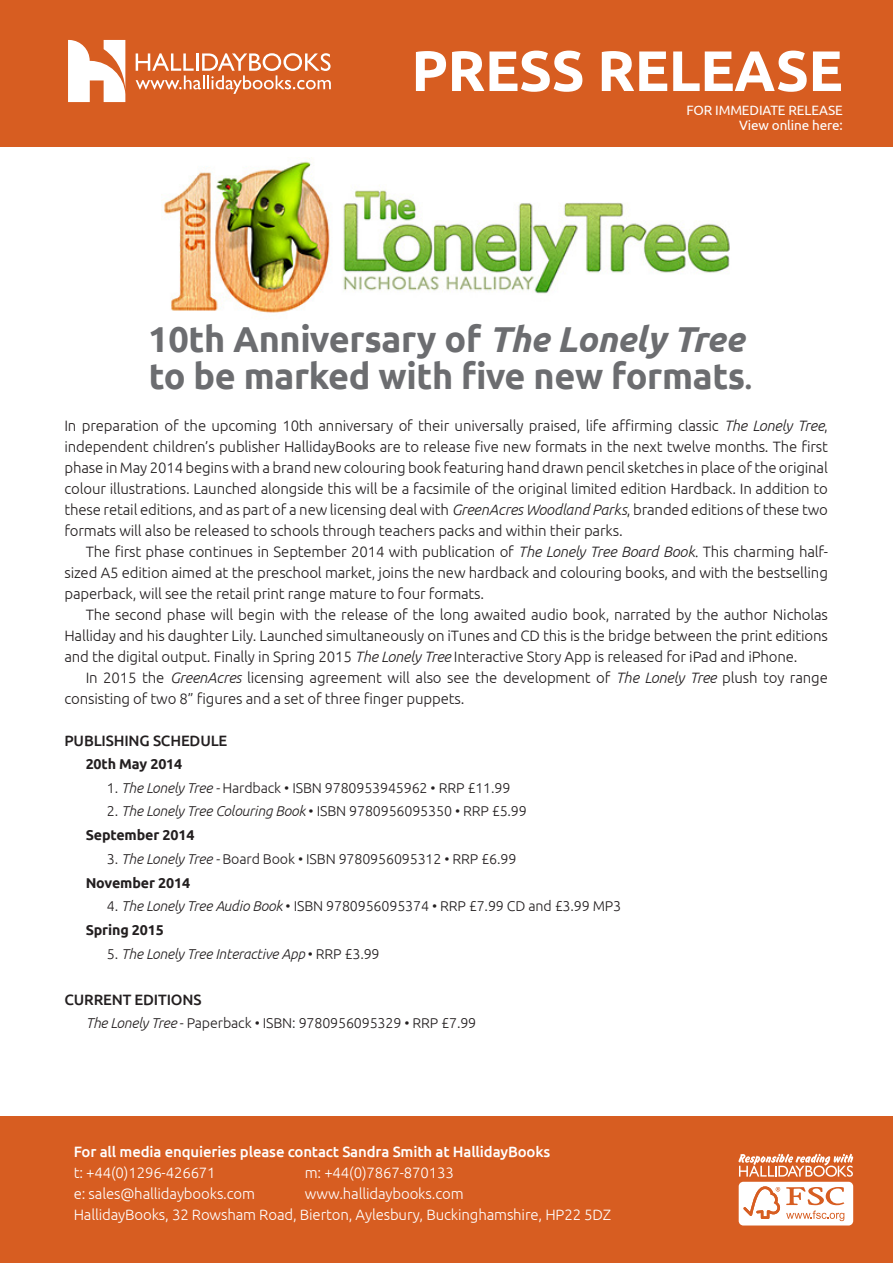
<style>
.page{position:relative;width:893px;height:1263px;background:#fff}
.page>*{position:absolute;margin:0;border:0;box-sizing:border-box;transform-origin:0 0}
.t1{font:700 57px "Ubuntu";letter-spacing:-.01em;color:#fff}
.t2{font:700 36px "Ubuntu";letter-spacing:-.01em;color:#6c6d70}
.t3{font:300 15px/21px "Ubuntu";letter-spacing:-.01em;color:#231f20;text-align:justify}
.t4{font:300 15px "Ubuntu";letter-spacing:-.01em;color:#fff}
.t5{font:500 15px "Ubuntu";letter-spacing:-.01em;color:#fff}
.t6{font:500 15px "Ubuntu";letter-spacing:-.01em;color:#231f20}
.Text{font:300 14.25px "Ubuntu";letter-spacing:-.01em;color:#231f20}
.Text-2{font:700 14.25px "Ubuntu";letter-spacing:-.01em;color:#231f20}
.Text-3{font:italic 300 14.25px "Ubuntu";letter-spacing:-.01em;color:#231f20}
.t7{font:13.5px "Ubuntu";letter-spacing:-.01em;color:#fff}
.s1{font-style:italic}
.s2{font-size:27px}
.s3{font-style:normal}
</style>
<div class="page">
<div style="left:0;top:0;width:893px;height:147px;background:#d75d21"></div>
<div style="left:0;top:1116px;width:893px;height:147px;background:#d75d21"></div>
<svg style="left:68px;top:40px;width:57px;height:62px"></svg>
<svg style="left:136px;top:53px;width:195px;height:41px"></svg>
<img style="left:162px;top:157px;width:568px;height:156px">
<svg style="left:738px;top:1154px;width:115px;height:23px"></svg>
<div style="left:739px;top:1182px;width:114px;height:43px;background:#fff;border-radius:5px"></div>
<svg style="left:786px;top:1187px;width:58px;height:34px"></svg>
<svg style="left:743px;top:1186px;width:37px;height:33px"></svg>
<p class="t1" style="left:411px;top:36px;width:433px">PRESS RELEASE</p>
<p class="t7" style="left:687px;top:102px;width:158px">FOR IMMEDIATE RELEASE</p>
<p class="t7" style="left:739px;top:117px;width:105px">View online here:</p>
<p class="t2" style="left:148px;top:317px;width:597px">10th Anniversary of <span class="s1">The Lonely Tree</span></p>
<p class="t2" style="left:149px;top:355px;width:604px">to be marked with five new formats<span class="s2">.</span></p>
<p class="t3" style="left:64px;top:415px;width:765px">In preparation of the upcoming 10th anniversary of their universally praised, life affirming classic <span class="s1">The Lonely Tree</span>, independent children’s publisher HallidayBooks are to release five new formats in the next twelve months. The first phase in May 2014 begins with a brand new colouring book featuring hand drawn pencil sketches in place of the original colour illustrations. Launched alongside this will be a facsimile of the original limited edition Hardback. In addition to these retail editions, and as part of a new licensing deal with <span class="s1">GreenAcres Woodland Parks</span>, branded editions of these two formats will also be released to schools through teachers packs and within their parks.</p>
<p class="t3" style="left:64px;top:541px;width:765px;text-indent:21px">The first phase continues in September 2014 with publication of <span class="s1">The Lonely Tree Board Book.</span> This charming half&shy;sized A5 edition aimed at the preschool market, joins the new hardback and colouring books, and with the bestselling paperback, will see the retail print range mature to four formats.</p>
<p class="t3" style="left:64px;top:604px;width:765px;text-indent:21px">The second phase will begin with the release of the long awaited audio book, narrated by the author Nicholas Halliday and his daughter Lily. Launched simultaneously on iTunes and CD this is the bridge between the print editions and the digital output. Finally in Spring 2015 <span class="s1">The Lonely Tree</span> Interactive Story App is released for iPad and iPhone.</p>
<p class="t3" style="left:64px;top:667px;width:765px;text-indent:21px">In 2015 the <span class="s1">GreenAcres</span> licensing agreement will also see the development of <span class="s1">The Lonely Tree</span> plush toy range consisting of two 8” figures and a set of three finger puppets.</p>
<p class="t6" style="left:64px;top:731px;width:165px">PUBLISHING SCHEDULE</p>
<p class="Text-2" style="left:86px;top:755px;width:98px">20th May 2014</p>
<p class="Text" style="left:107px;top:779px;width:405px">1. <span class="s1">The Lonely Tree -</span> Hardback • ISBN 9780953945962 • RRP £11.99</p>
<p class="Text" style="left:107px;top:803px;width:421px">2. <span class="s1">The Lonely Tree Colouring Book</span> • ISBN 9780956095350 • RRP £5.99</p>
<p class="Text-2" style="left:86px;top:826px;width:110px">September 2014</p>
<p class="Text" style="left:107px;top:850px;width:411px">3. <span class="s1">The Lonely Tree -</span> Board Book • ISBN 9780956095312 • RRP £6.99</p>
<p class="Text-2" style="left:86px;top:874px;width:106px">November 2014</p>
<p class="Text" style="left:107px;top:898px;width:516px">4. <span class="s1">The Lonely Tree Audio Book</span> • ISBN 9780956095374 • RRP £7.99 CD and £3.99 MP3</p>
<p class="Text-2" style="left:86px;top:921px;width:80px">Spring 2015</p>
<p class="Text-3" style="left:107px;top:945px;width:274px"><span class="s3">5.</span> The Lonely Tree Interactive App <span class="s3">• RRP £3.99</span></p>
<p class="t6" style="left:64px;top:990px;width:139px">CURRENT EDITIONS</p>
<p class="Text" style="left:86px;top:1014px;width:392px"><span class="s1">The Lonely Tree</span> - Paperback • ISBN: 9780956095329 • RRP £7.99</p>
<p class="t5" style="left:74px;top:1142px;width:478px">For all media enquieries please contact Sandra Smith at HallidayBooks</p>
<p class="t4" style="left:74px;top:1163px;width:144px">t: +44(0)1296-426671</p>
<p class="t4" style="left:305px;top:1163px;width:151px">m: +44(0)7867-870133</p>
<p class="t4" style="left:74px;top:1184px;width:183px">e: sales@hallidaybooks.com</p>
<p class="t4" style="left:305px;top:1184px;width:160px">www.hallidaybooks.com</p>
<p class="t4" style="left:74px;top:1205px;width:539px">HallidayBooks, 32 Rowsham Road, Bierton, Aylesbury, Buckinghamshire, HP22 5DZ</p>
</div>
